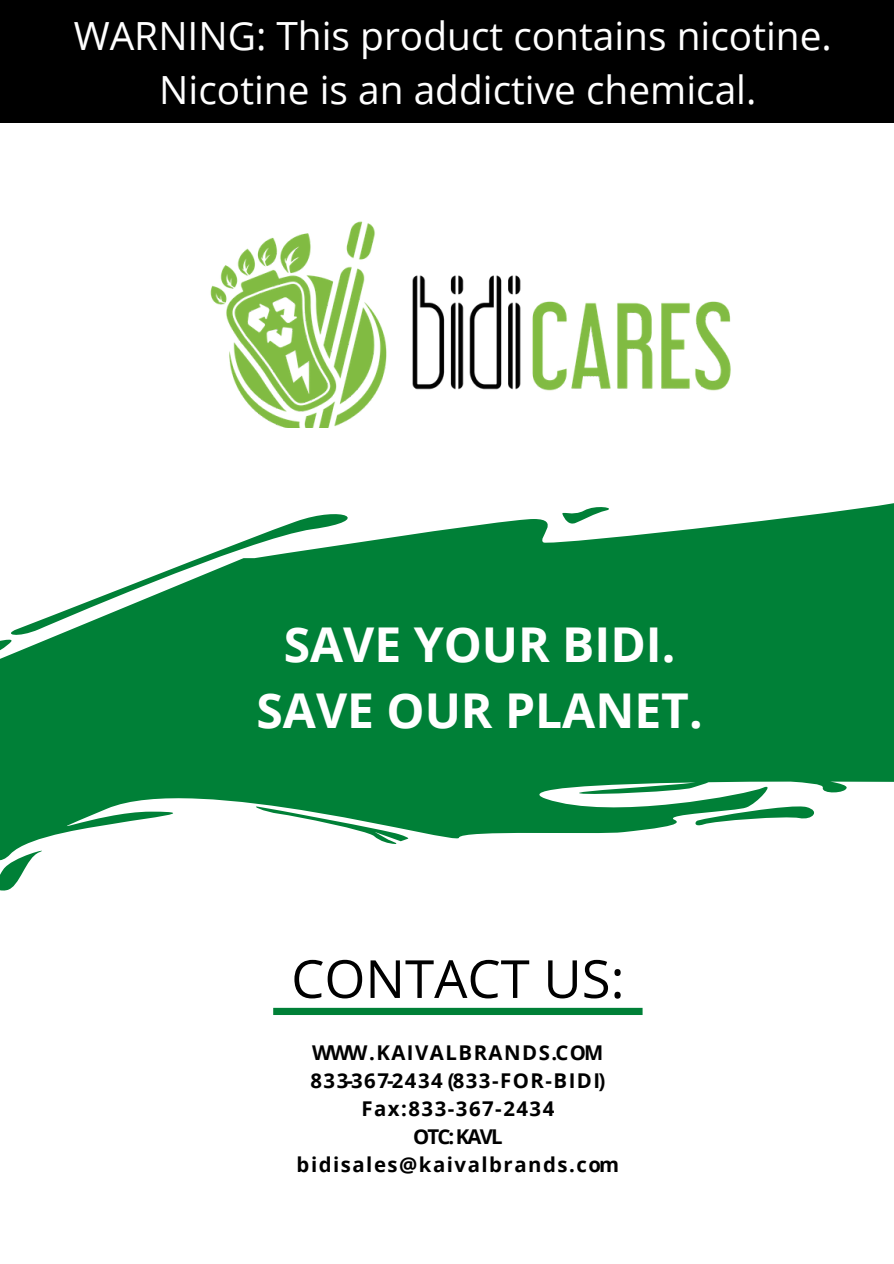
<style>
.page{position:relative;width:894px;height:1264px;background:#fff}
.page>*{position:absolute;margin:0;border:0;box-sizing:border-box;transform-origin:0 0}
.t1{font:52.5px "Open Sans";color:#000}
.t2{font:700 48px/66px "Open Sans";color:#fff;text-align:center}
.t3{font:38.85px/54.2px "Open Sans";color:#fff;text-align:center}
.t4{font:700 20.4px/28px "Open Sans";letter-spacing:.075em;color:#000;text-align:center}
</style>
<div class="page">
<div style="left:0;top:0;width:893px;height:122px;background:#000"></div>
<svg style="left:0;top:503px;width:893px;height:343px;background:#249253"></svg>
<svg style="left:2px;top:505px;width:374px;height:133px"></svg>
<svg style="left:0;top:635px;width:16px;height:22px"></svg>
<svg style="left:0;top:846px;width:42px;height:44px"></svg>
<svg style="left:560px;top:504px;width:56px;height:21px"></svg>
<svg style="left:693px;top:803px;width:127px;height:24px"></svg>
<svg style="left:251px;top:805px;width:161px;height:39px"></svg>
<svg style="left:273px;top:1007px;width:369px;height:8px;background:#1b8d4c"></svg>
<img style="left:210px;top:221px;width:521px;height:206px">
<h3 class="t3" style="left:74px;top:8px;width:759px">WARNING: This product contains nicotine.<br>Nicotine is an addictive chemical.</h3>
<h2 class="t2" style="left:256px;top:610px;width:447px">SAVE YOUR BIDI.<br>SAVE OUR PLANET.</h2>
<h1 class="t1" style="left:291px;top:941px;width:335px">CONTACT US:</h1>
<p class="t4" style="left:296px;top:1037px;width:324px">WWW.KAIVALBRANDS.COM<br>833-367-2434 (833-FOR-BIDI)<br>Fax:833-367-2434<br>OTC: KAVL bidisales@kaivalbrands.com</p>
</div>
